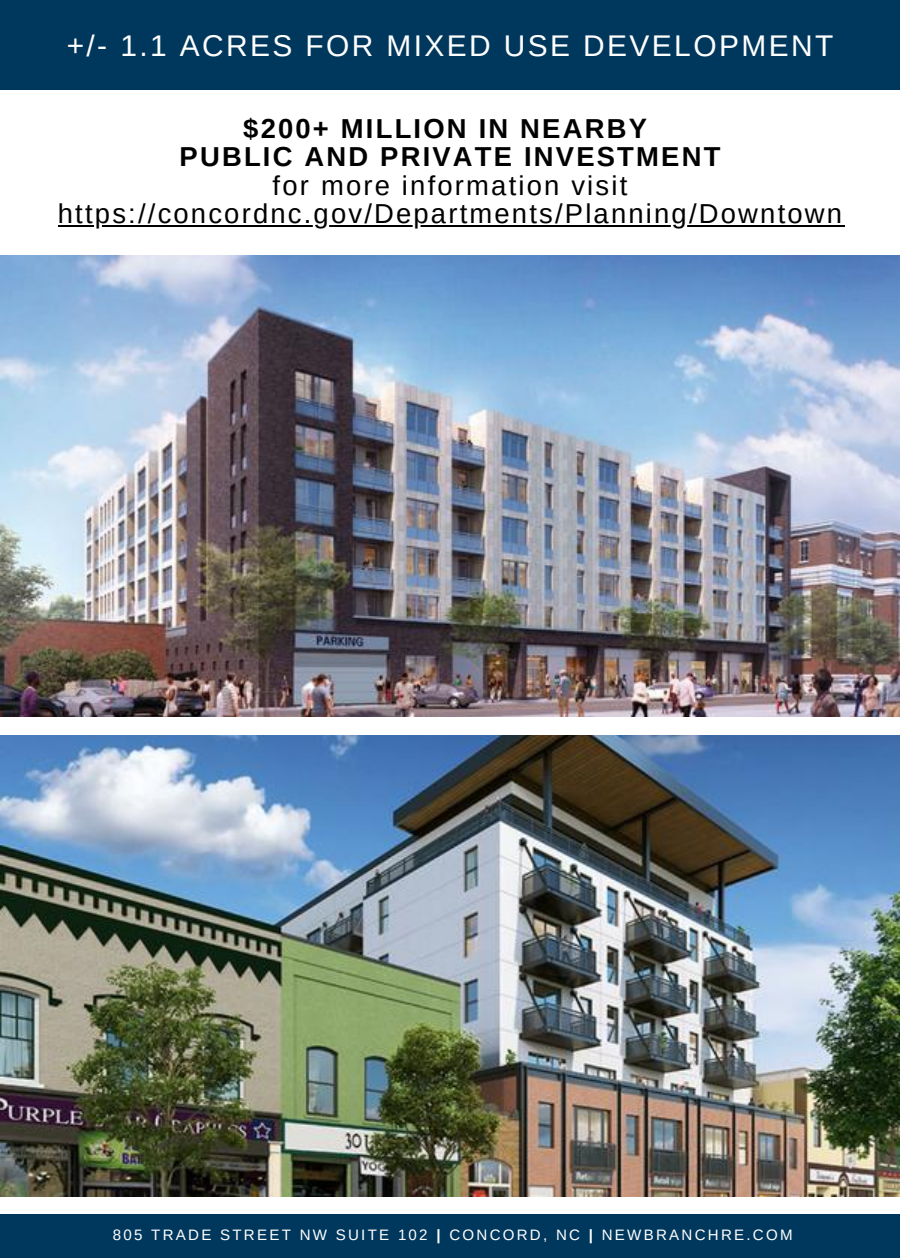
<style>
.page{position:relative;width:900px;height:1260px;background:#fff}
.page>*{position:absolute;margin:0;border:0;box-sizing:border-box;transform-origin:0 0}
.t1{font:30px "Arimo";letter-spacing:.08em;color:#fff}
.t2{font:27.5px/28px "Arimo";letter-spacing:.08em;color:#000;text-align:center}
.t3{font:700 27.5px/28px "Arimo";letter-spacing:.08em;color:#000;text-align:center}
.t4{font:15px "Arimo";letter-spacing:.15em;color:#fff}
.s1{font-weight:700}
</style>
<div class="page">
<img style="left:0;top:255px;width:900px;height:461px">
<img style="left:0;top:735px;width:900px;height:461px">
<div style="left:0;top:1214px;width:900px;height:43px;background:#00385d"></div>
<div style="left:0;top:0;width:900px;height:90px;background:#00385d"></div>
<hr style="left:58px;top:225px;width:786px;height:1px;background:#000">
<p class="t1" style="left:67px;top:29px;width:768px">+/- 1.1 ACRES FOR MIXED USE DEVELOPMENT</p>
<p class="t3" style="left:180px;top:115px;width:542px">$200+ MILLION IN NEARBY<br>PUBLIC AND PRIVATE INVESTMENT</p>
<p class="t2" style="left:58px;top:171px;width:786px">for more information visit https://concordnc.gov/Departments/Planning/Downtown</p>
<p class="t4" style="left:113px;top:1226px;width:681px">805 TRADE STREET NW SUITE 102 <span class="s1">|</span> CONCORD, NC <span class="s1">|</span> NEWBRANCHRE.COM</p>
</div>
